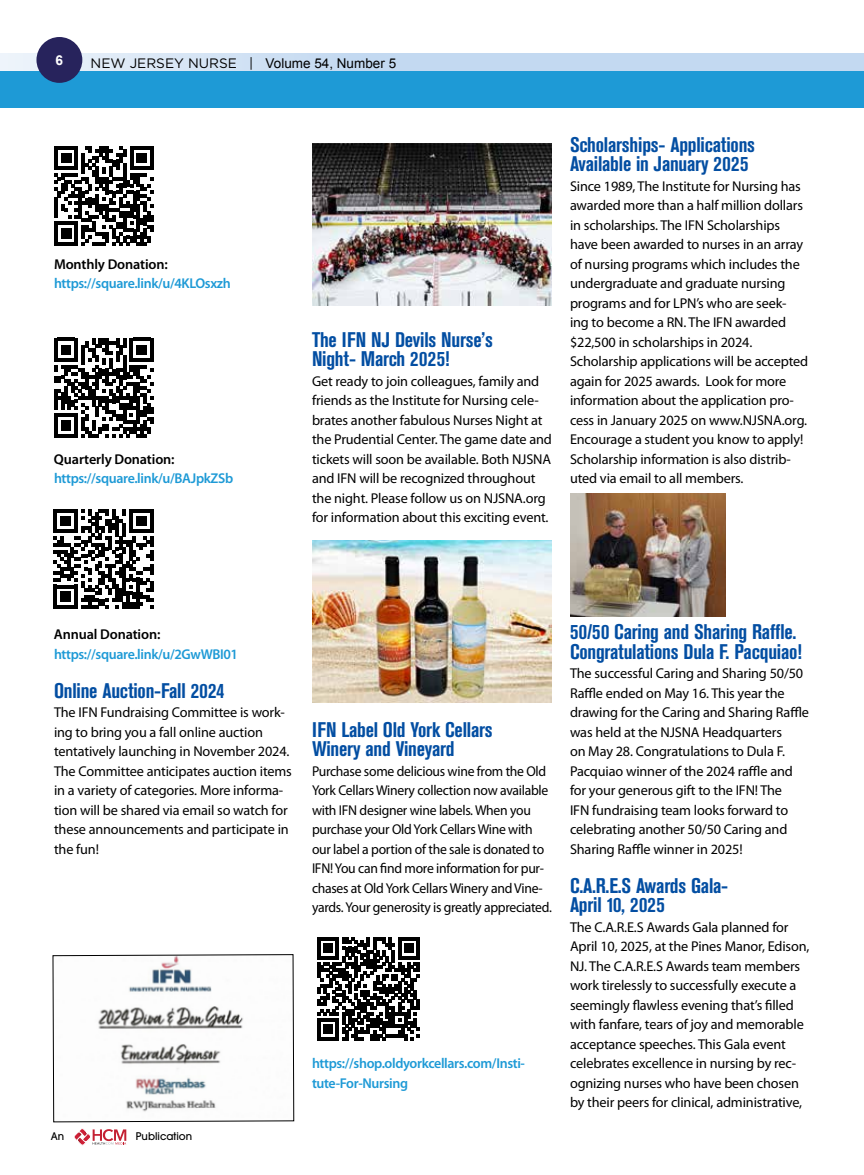
<style>
.page{position:relative;width:864px;height:1175px;background:#fff}
.page>*{position:absolute;margin:0;border:0;box-sizing:border-box;transform-origin:0 0}
.t1{font:700 condensed 21px/19.5px "Akzidenz Grotesk BE";letter-spacing:-.01em;color:#034ea2}
.t2{font:14.25px/19.5px "Myriad Pro";letter-spacing:-.01em;color:#000}
.t3{font:14.25px/19.5px "Myriad Pro";letter-spacing:-.01em;color:#000;scale:.96 1}
.t4{font:600 14.25px/19.5px "Myriad Pro";letter-spacing:-.025em;color:#1e9ad6}
.t5{font:600 14.25px "Myriad Pro";letter-spacing:-.01em;color:#000}
.t6{font:700 13.65px "Arial";color:#fff}
.t7{font:13.5px "Arial";color:#000}
.t8{font:500 10.5px "Avant Garde";color:#000}
.s1{font-family:"Gotham";font-size:13.65px}
</style>
<div class="page">
<div style="left:0;top:71px;width:864px;height:36px;background:#1e9ad6"></div>
<svg style="left:0;top:53px;width:864px;height:18px;background:#caddf2"></svg>
<div style="left:36px;top:37px;width:46px;height:46px;background:#27235c;border-radius:50%"></div>
<svg style="left:74px;top:1128px;width:52px;height:17px"></svg>
<img style="left:312px;top:144px;width:240px;height:162px">
<img style="left:312px;top:540px;width:240px;height:162px">
<svg style="left:317px;top:937px;width:103px;height:103px"></svg>
<img style="left:570px;top:493px;width:156px;height:123px">
<svg style="left:54px;top:146px;width:100px;height:100px"></svg>
<svg style="left:54px;top:338px;width:100px;height:100px"></svg>
<svg style="left:53px;top:509px;width:100px;height:100px"></svg>
<svg style="left:52px;top:954px;width:243px;height:168px"></svg>
<p class="t6" style="left:56px;top:51px;width:9px">6</p>
<p class="t7" style="left:91px;top:54px;width:307px"><span class="s1">NEW JERSEY NURSE |</span> Volume 54, Number 5</p>
<p class="t5" style="left:54px;top:256px;width:115px">Monthly Donation:</p>
<p class="t4" style="left:54px;top:274px;width:178px">https://square.link/u/4KLOsxzh</p>
<p class="t5" style="left:54px;top:451px;width:122px">Quarterly Donation:</p>
<p class="t4" style="left:54px;top:469px;width:181px">https://square.link/u/BAJpkZSb</p>
<h1 class="t1" style="left:312px;top:330px;width:183px">The IFN NJ Devils Nurse’s<br>Night- March 2025!</h1>
<p class="t2" style="left:312px;top:371px;width:241px">Get ready to join colleagues, family and friends as the Institute for Nursing cele&shy;brates another fabulous Nurses Night at the Prudential Center. The game date and tickets will soon be available. Both NJSNA and IFN will be recognized throughout the night. Please follow us on NJSNA.org for information about this exciting event.</p>
<h1 class="t1" style="left:570px;top:135px;width:187px">Scholarships- Applications<br>Available in January 2025</h1>
<p class="t2" style="left:570px;top:176px;width:240px">Since 1989, The Institute for Nursing has awarded more than a half million dollars in scholarships. The IFN Scholarships have been awarded to nurses in an array of nursing programs which includes the undergraduate and graduate nursing programs and for LPN’s who are seek&shy;ing to become a RN. The IFN awarded $22,500 in scholarships in 2024.<br>Scholarship applications will be accepted again for 2025 awards. Look for more information about the application pro&shy;cess in January 2025 on www.NJSNA.org.<br>Encourage a student you know to apply!<br>Scholarship information is also distrib&shy;uted via email to all members.</p>
<p class="t5" style="left:54px;top:626px;width:108px">Annual Donation:</p>
<p class="t4" style="left:54px;top:644px;width:186px">https://square.link/u/2GwWBI01</p>
<h1 class="t1" style="left:54px;top:681px;width:172px">Online Auction-Fall 2024</h1>
<p class="t2" style="left:54px;top:703px;width:239px">The IFN Fundraising Committee is work&shy;ing to bring you a fall online auction tentatively launching in November 2024.<br>The Committee anticipates auction items in a variety of categories. More informa&shy;tion will be shared via email so watch for these announcements and participate in the fun!</p>
<p class="t8" style="left:51px;top:1129px;width:15px">An</p>
<p class="t8" style="left:136px;top:1129px;width:58px">Publication</p>
<h1 class="t1" style="left:312px;top:720px;width:182px">IFN Label Old York Cellars<br>Winery and Vineyard</h1>
<p class="t3" style="left:312px;top:761px;width:251px">Purchase some delicious wine from the Old York Cellars Winery collection now available with IFN designer wine labels. When you purchase your Old York Cellars Wine with our label a portion of the sale is donated to IFN! You can find more information for pur&shy;chases at Old York Cellars Winery and Vine&shy;yards. Your generosity is greatly appreciated.</p>
<p class="t4" style="left:312px;top:1054px;width:215px">https://shop.oldyorkcellars.com/Insti&shy;tute-For-Nursing</p>
<h1 class="t1" style="left:570px;top:622px;width:234px">50/50 Caring and Sharing Raffle.<br>Congratulations Dula F. Pacquiao!</h1>
<p class="t2" style="left:570px;top:664px;width:240px">The successful Caring and Sharing 50/50<br>Raffle ended on May 16. This year the drawing for the Caring and Sharing Raffle was held at the NJSNA Headquarters<br>on May 28. Congratulations to Dula F.<br>Pacquiao winner of the 2024 raffle and for your generous gift to the IFN! The<br>IFN fundraising team looks forward to celebrating another 50/50 Caring and Sharing Raffle winner in 2025!</p>
<h1 class="t1" style="left:570px;top:876px;width:160px">C.A.R.E.S Awards Gala-<br>April 10, 2025</h1>
<p class="t2" style="left:570px;top:917px;width:241px">The C.A.R.E.S Awards Gala planned for April 10, 2025, at the Pines Manor, Edison, NJ. The C.A.R.E.S Awards team members work tirelessly to successfully execute a seemingly flawless evening that’s filled with fanfare, tears of joy and memorable acceptance speeches. This Gala event celebrates excellence in nursing by rec&shy;ognizing nurses who have been chosen by their peers for clinical, administrative,</p>
</div>
